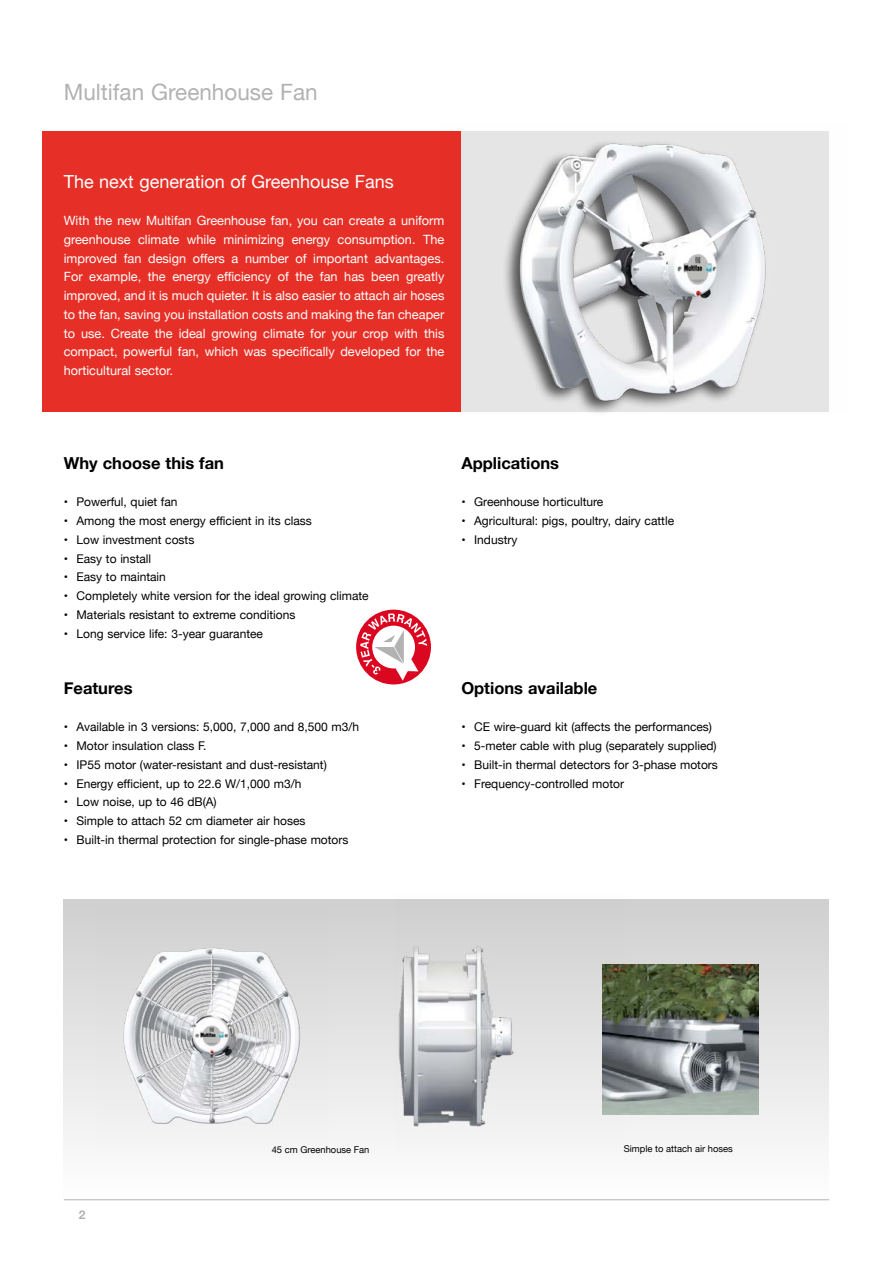
<style>
.page{position:relative;width:893px;height:1263px;background:#fff}
.page>*{position:absolute;margin:0;border:0;box-sizing:border-box;transform-origin:0 0}
.t1{font:22.5px "Helvetica Neue";color:#b3b2b2}
.t2{font:18px "Helvetica Neue";color:#fff}
.t3{font:700 16.5px "Helvetica Neue";color:#000}
.t4{font:12.75px/18.8px "Helvetica Neue";color:#fff;text-align:justify}
.t5{font:12px "Helvetica Neue";color:#000}
.t6{font:700 12px "Helvetica Neue";color:#b3b2b2}
.t7{font:9.3px "Helvetica Neue";color:#000}
</style>
<div class="page">
<div style="left:64px;top:900px;width:765px;height:300px;background:linear-gradient(to bottom,#cdcdcd,#fdfdfd)"></div>
<div style="left:43px;top:131px;width:418px;height:281px;background:#e63027"></div>
<div style="left:356px;top:610px;width:75px;height:74px;background:#db0720;border-radius:50%"></div>
<svg style="left:360px;top:613px;width:67px;height:68px"></svg>
<img style="left:461px;top:131px;width:368px;height:282px">
<img style="left:98px;top:905px;width:231px;height:250px">
<img style="left:394px;top:899px;width:231px;height:256px">
<img style="left:602px;top:965px;width:156px;height:149px">
<h1 class="t1" style="left:64px;top:76px;width:255px">Multifan Greenhouse Fan</h1>
<h2 class="t2" style="left:64px;top:168px;width:331px">The next generation of Greenhouse Fans</h2>
<p class="t4" style="left:64px;top:212px;width:382px">With the new Multifan Greenhouse fan, you can create a uniform greenhouse climate while minimizing energy consumption. The improved fan design offers a number of important advantages.<br>For example, the energy efficiency of the fan has been greatly improved, and it is much quieter. It is also easier to attach air hoses to the fan, saving you installation costs and making the fan cheaper to use. Create the ideal growing climate for your crop with this compact, powerful fan, which was specifically developed for the horticultural sector.</p>
<h3 class="t3" style="left:64px;top:450px;width:162px">Why choose this fan</h3>
<p class="t5" style="left:64px;top:493px;width:115px">• Powerful, quiet fan</p>
<p class="t5" style="left:64px;top:512px;width:250px">• Among the most energy efficient in its class</p>
<p class="t5" style="left:64px;top:531px;width:132px">• Low investment costs</p>
<p class="t5" style="left:64px;top:550px;width:89px">• Easy to install</p>
<p class="t5" style="left:64px;top:568px;width:104px">• Easy to maintain</p>
<p class="t5" style="left:64px;top:587px;width:306px">• Completely white version for the ideal growing climate</p>
<p class="t5" style="left:64px;top:606px;width:233px">• Materials resistant to extreme conditions</p>
<p class="t5" style="left:64px;top:625px;width:201px">• Long service life: 3-year guarantee</p>
<h3 class="t3" style="left:64px;top:675px;width:70px">Features</h3>
<p class="t5" style="left:64px;top:718px;width:297px">• Available in 3 versions: 5,000, 7,000 and 8,500 m3/h</p>
<p class="t5" style="left:64px;top:737px;width:144px">• Motor insulation class F.</p>
<p class="t5" style="left:64px;top:756px;width:265px">• IP55 motor (water-resistant and dust-resistant)</p>
<p class="t5" style="left:64px;top:775px;width:239px">• Energy efficient, up to 22.6 W/1,000 m3/h</p>
<p class="t5" style="left:64px;top:793px;width:154px">• Low noise, up to 46 dB(A)</p>
<p class="t5" style="left:64px;top:812px;width:243px">• Simple to attach 52 cm diameter air hoses</p>
<p class="t5" style="left:64px;top:831px;width:286px">• Built-in thermal protection for single-phase motors</p>
<h3 class="t3" style="left:461px;top:450px;width:99px">Applications</h3>
<p class="t5" style="left:461px;top:493px;width:144px">• Greenhouse horticulture</p>
<p class="t5" style="left:461px;top:512px;width:214px">• Agricultural: pigs, poultry, dairy cattle</p>
<p class="t5" style="left:461px;top:531px;width:58px">• Industry</p>
<h3 class="t3" style="left:461px;top:675px;width:138px">Options available</h3>
<p class="t5" style="left:461px;top:718px;width:252px">• CE wire-guard kit (affects the performances)</p>
<p class="t5" style="left:461px;top:737px;width:257px">• 5-meter cable with plug (separately supplied)</p>
<p class="t5" style="left:461px;top:756px;width:258px">• Built-in thermal detectors for 3-phase motors</p>
<p class="t5" style="left:461px;top:775px;width:164px">• Frequency-controlled motor</p>
<p class="t6" style="left:79px;top:1205px;width:8px">2</p>
<p class="t7" style="left:272px;top:1143px;width:99px">45 cm Greenhouse Fan</p>
<p class="t7" style="left:624px;top:1142px;width:111px">Simple to attach air hoses</p>
</div>
